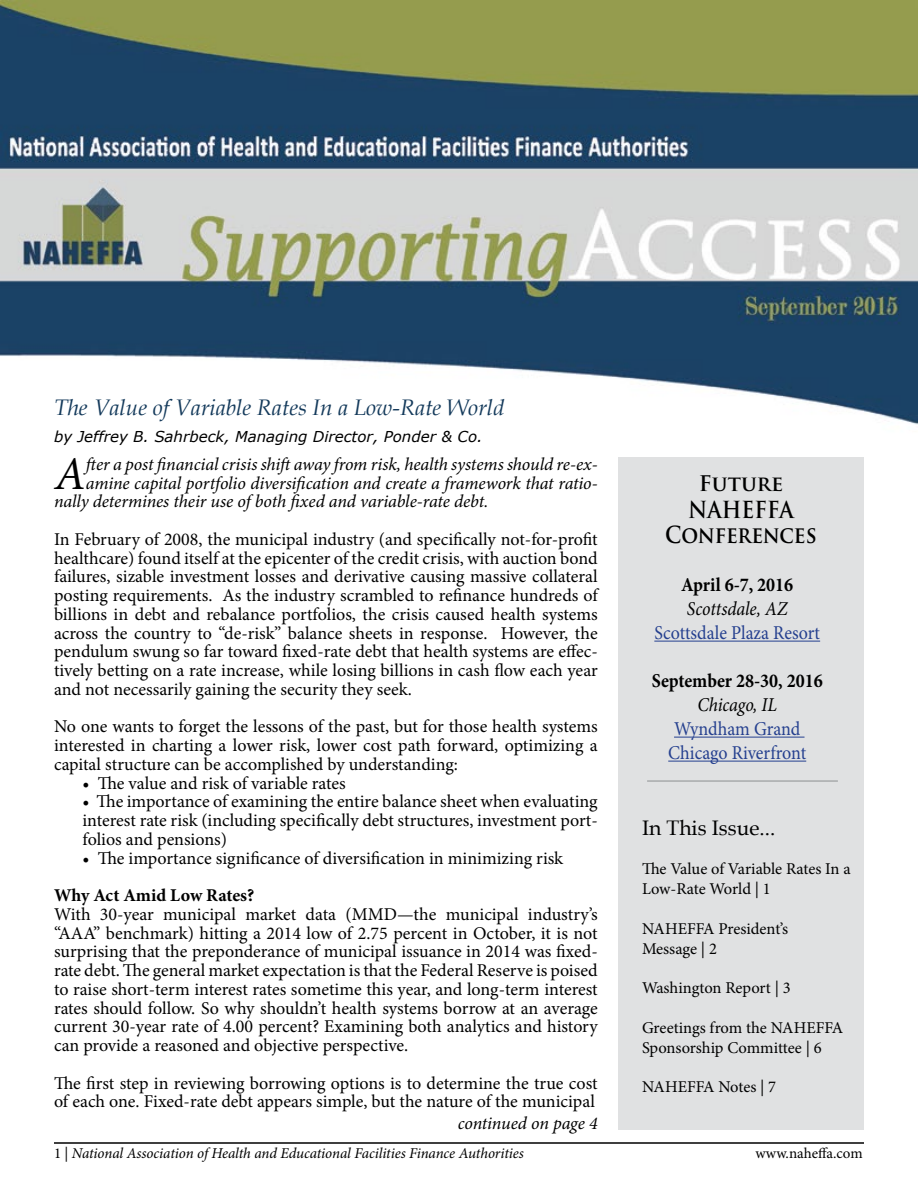
<style>
.page{position:relative;width:918px;height:1188px;background:#fff}
.page>*{position:absolute;margin:0;border:0;box-sizing:border-box;transform-origin:0 0}
.t1{font:italic 46.95px "Minion Pro";color:#000}
.t2{font:700 22.95px/25.2px "Trajan Pro";color:#000;text-align:center;scale:.89 1}
.t3{font:italic 22.5px "Book Antiqua";color:#143a5b}
.t4{font:21px "Book Antiqua";color:#000}
.t5{font:700 21px "Trajan Pro";color:#000}
.t6{font:19.65px/24px "Minion Pro";color:#25408f;scale:.92 1}
.t7{font:700 19.65px "Minion Pro";color:#000;scale:.92 1}
.t8{font:italic 19.65px "Minion Pro";letter-spacing:-.005em;color:#000;scale:.92 1}
.t9{font:18px/18.8px "Minion Pro";color:#000;text-align:justify}
.t10{font:italic 18px "Minion Pro";letter-spacing:-.01em;color:#000}
.t11{font:700 18px "Minion Pro";letter-spacing:-.005em;color:#000}
.t12{font:16.5px/19.8px "Minion Pro";letter-spacing:-.005em;color:#000}
.t13{font:italic 15px "Minion Pro";letter-spacing:-.01em;color:#000}
.t14{font:italic 15px "Verdana";color:#000}
.t15{font:15px "Minion Pro";color:#000}
.s1{font-style:normal}
</style>
<div class="page">
<img style="left:0;top:0;width:918px;height:425px">
<div style="left:618px;top:457px;width:246px;height:673px;background:#e0e1e2"></div>
<hr style="left:647px;top:780px;width:191px;height:2px;background:#a8aaac">
<hr style="left:654px;top:641px;width:166px;height:1px;background:#25408f">
<hr style="left:674px;top:737px;width:131px;height:1px;background:#25408f">
<hr style="left:668px;top:761px;width:138px;height:1px;background:#25408f">
<hr style="left:54px;top:1142px;width:810px;height:2px;background:#000">
<p class="t3" style="left:54px;top:391px;width:452px">The Value of Variable Rates In a Low-Rate World</p>
<p class="t14" style="left:54px;top:426px;width:430px">by Jeffrey B. Sahrbeck, Managing Director, Ponder &amp; Co.</p>
<h1 class="t1" style="left:55px;top:442px;width:33px">A</h1>
<p class="t10" style="left:86px;top:452px;width:513px">fter a post financial crisis shift away from risk, health systems should re-ex-</p>
<p class="t10" style="left:86px;top:471px;width:513px">amine capital portfolio diversification and create a framework that ratio-</p>
<p class="t10" style="left:54px;top:489px;width:436px">nally determines their use of both fixed and variable-rate debt.</p>
<p class="t9" style="left:54px;top:530px;width:545px">In February of 2008, the municipal industry (and specifically not-for-profit healthcare) found itself at the epicenter of the credit crisis, with auction bond failures, sizable investment losses and derivative causing massive collateral posting requirements. As the industry scrambled to refinance hundreds of billions in debt and rebalance portfolios, the crisis caused health systems across the country to “de-risk” balance sheets in response. However, the pendulum swung so far toward fixed-rate debt that health systems are effec&shy;tively betting on a rate increase, while losing billions in cash flow each year and not necessarily gaining the security they seek.</p>
<p class="t9" style="left:54px;top:717px;width:545px">No one wants to forget the lessons of the past, but for those health systems interested in charting a lower risk, lower cost path forward, optimizing a capital structure can be accomplished by understanding:</p>
<p class="t9" style="left:83px;top:774px;width:265px">• The value and risk of variable rates</p>
<p class="t9" style="left:83px;top:792px;width:517px">• The importance of examining the entire balance sheet when evaluating interest rate risk (including specifically debt structures, investment port&shy;folios and pensions)</p>
<p class="t9" style="left:83px;top:849px;width:482px">• The importance significance of diversification in minimizing risk</p>
<p class="t11" style="left:54px;top:883px;width:202px">Why Act Amid Low Rates?</p>
<p class="t9" style="left:54px;top:905px;width:545px">With 30-year municipal market data (MMD—the municipal industry’s “AAA” benchmark) hitting a 2014 low of 2.75 percent in October, it is not surprising that the preponderance of municipal issuance in 2014 was fixed&shy;rate debt. The general market expectation is that the Federal Reserve is poised to raise short-term interest rates sometime this year, and long-term interest rates should follow. So why shouldn’t health systems borrow at an average current 30-year rate of 4.00 percent? Examining both analytics and history can provide a reasoned and objective perspective.</p>
<p class="t9" style="left:54px;top:1074px;width:545px">The first step in reviewing borrowing options is to determine the true cost of each one. Fixed-rate debt appears simple, but the nature of the municipal</p>
<p class="t10" style="left:458px;top:1111px;width:142px">continued on page 4</p>
<p class="t5" style="left:699px;top:470px;width:86px">Future</p>
<p class="t2" style="left:665px;top:497px;width:172px">NAHEFFA<br>Conferences</p>
<p class="t7" style="left:681px;top:571px;width:123px">April 6-7, 2016</p>
<p class="t8" style="left:687px;top:595px;width:111px">Scottsdale, AZ</p>
<p class="t6" style="left:654px;top:621px;width:182px">Scottsdale Plaza Resort</p>
<p class="t7" style="left:652px;top:667px;width:187px">September 28-30, 2016</p>
<p class="t8" style="left:697px;top:691px;width:88px">Chicago, IL</p>
<p class="t6" style="left:668px;top:717px;width:152px">Wyndham Grand<br>Chicago Riverfront</p>
<p class="t4" style="left:642px;top:813px;width:135px">In This Issue...</p>
<p class="t12" style="left:642px;top:859px;width:210px">The Value of Variable Rates In a<br>Low-Rate World | 1</p>
<p class="t12" style="left:642px;top:919px;width:148px">NAHEFFA President’s<br>Message | 2</p>
<p class="t12" style="left:642px;top:978px;width:150px">Washington Report | 3</p>
<p class="t12" style="left:642px;top:1018px;width:203px">Greetings from the NAHEFFA<br>Sponsorship Committee | 6</p>
<p class="t12" style="left:642px;top:1077px;width:136px">NAHEFFA Notes | 7</p>
<p class="t13" style="left:54px;top:1143px;width:471px"><span class="s1">1 |</span> National Association of Health and Educational Facilities Finance Authorities</p>
<p class="t15" style="left:756px;top:1144px;width:109px">www.naheffa.com</p>
</div>
